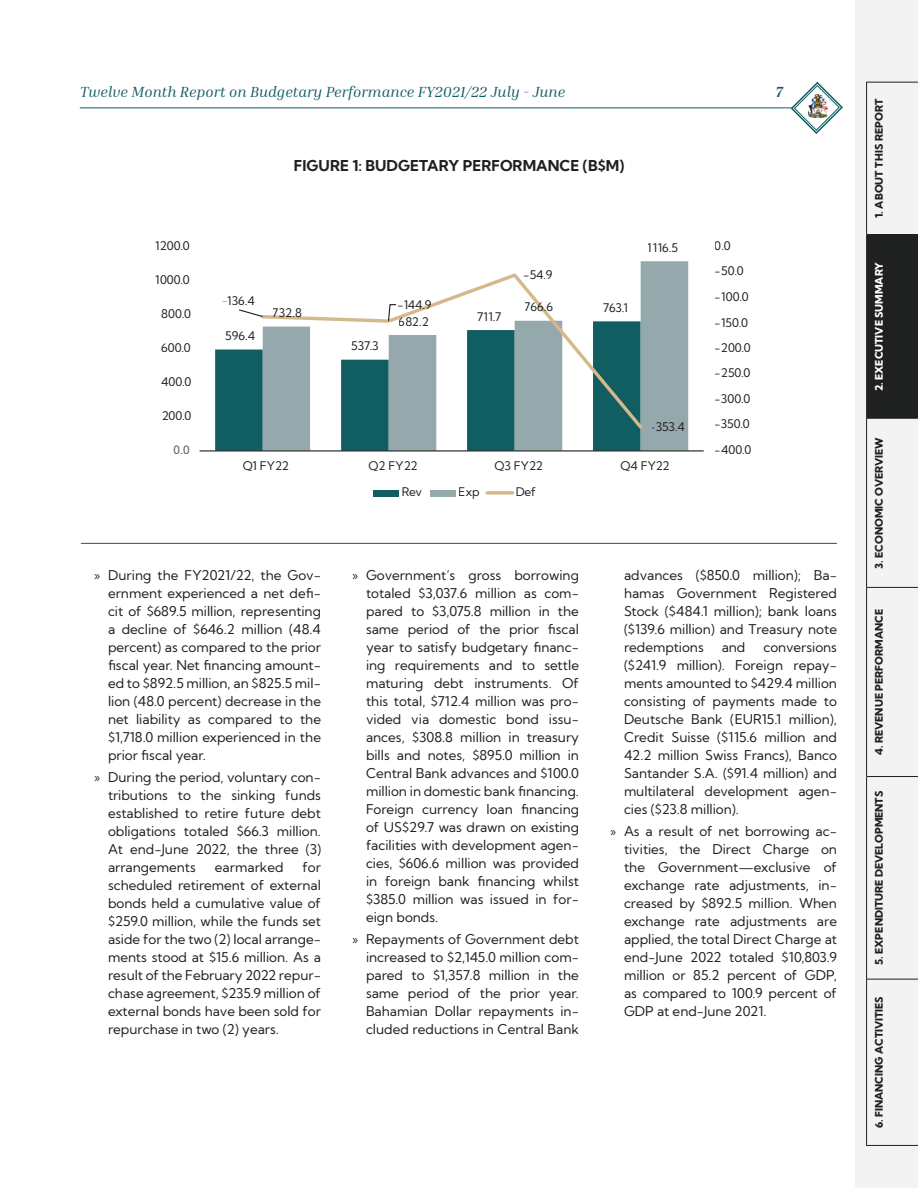
<style>
.page{position:relative;width:918px;height:1188px;background:#fff}
.page>*{position:absolute;margin:0;border:0;box-sizing:border-box;transform-origin:0 0}
.t1{font:italic 15px "Inria Serif";color:#105e62}
.Text_Subheads{font:15px "Kumbh Sans";color:#1e2120}
.t2{font:italic 700 15px "Inria Serif";color:#105e62}
.t3{font:13.5px/18px "Kumbh Sans";color:#1e2120;text-align:justify}
.t4{font:11.85px "Kumbh Sans";color:#1e2120}
.t5{font:11.85px "Arial";color:#595959}
.t6{font:10.5px "Kumbh Sans";color:#1e2120}
.t7{font:10.5px "Kumbh Sans";color:#fff}
.s1{font-family:"Arial";color:#404040}
.s2{font-family:"Myriad Pro"}
</style>
<div class="page">
<div style="left:855px;top:0;width:63px;height:1188px;background:#f3f3f3"></div>
<svg style="left:790px;top:81px;width:53px;height:53px"></svg>
<hr style="left:80px;top:108px;width:712px;height:1px;background:#105e62">
<div style="left:867px;top:235px;width:51px;height:183px;background:#1e2120"></div>
<hr style="left:866px;top:979px;width:1px;height:167px;background:#1e2120">
<hr style="left:867px;top:1145px;width:51px;height:1px;background:#1e2120">
<hr style="left:866px;top:777px;width:1px;height:202px;background:#1e2120">
<hr style="left:867px;top:979px;width:51px;height:1px;background:#1e2120">
<hr style="left:866px;top:587px;width:1px;height:190px;background:#1e2120">
<hr style="left:867px;top:776px;width:51px;height:1px;background:#1e2120">
<hr style="left:866px;top:418px;width:1px;height:169px;background:#1e2120">
<hr style="left:867px;top:587px;width:51px;height:1px;background:#1e2120">
<hr style="left:866px;top:235px;width:1px;height:183px;background:#1e2120">
<hr style="left:867px;top:418px;width:51px;height:1px;background:#1e2120">
<hr style="left:866px;top:82px;width:1px;height:153px;background:#1e2120">
<hr style="left:867px;top:234px;width:51px;height:1px;background:#1e2120">
<hr style="left:867px;top:82px;width:51px;height:1px;background:#1e2120">
<div style="left:215px;top:349px;width:48px;height:101px;background:#105e62"></div>
<svg style="left:263px;top:261px;width:425px;height:189px;fill:#95a8ac"></svg>
<hr style="left:200px;top:450px;width:504px;height:1px;background:#1e2120">
<svg style="left:259px;top:271px;width:386px;height:161px"></svg>
<svg style="left:239px;top:308px;width:25px;height:10px"></svg>
<svg style="left:387px;top:304px;width:10px;height:18px"></svg>
<div style="left:373px;top:490px;width:26px;height:6px;background:#105e62"></div>
<div style="left:430px;top:490px;width:26px;height:6px;background:#95a8ac"></div>
<svg style="left:487px;top:491px;width:26px;height:4px"></svg>
<hr style="left:81px;top:543px;width:756px;height:1px;background:#105e62">
<p class="t1" style="left:80px;top:83px;width:487px">Twelve Month Report on Budgetary Performance FY2021/22 July - June</p>
<p class="t4" style="left:155px;top:239px;width:36px">1200.0</p>
<p class="t4" style="left:155px;top:273px;width:36px">1000.0</p>
<p class="t4" style="left:161px;top:306px;width:31px">800.0</p>
<p class="t4" style="left:161px;top:340px;width:31px">600.0</p>
<p class="t4" style="left:161px;top:374px;width:32px">400.0</p>
<p class="t4" style="left:161px;top:408px;width:32px">200.0</p>
<p class="t5" style="left:173px;top:442px;width:18px">0.0</p>
<p class="Text_Subheads" style="left:294px;top:157px;width:332px">FIGURE 1: BUDGETARY PERFORMANCE (B$M)</p>
<p class="t4" style="left:222px;top:293px;width:35px">-136.4</p>
<p class="t4" style="left:398px;top:297px;width:35px">-144.9</p>
<p class="t4" style="left:273px;top:306px;width:31px">732.8</p>
<p class="t4" style="left:399px;top:314px;width:32px">682.2</p>
<p class="t4" style="left:225px;top:329px;width:31px">596.4</p>
<p class="t4" style="left:351px;top:339px;width:29px">537.3</p>
<p class="t4" style="left:477px;top:309px;width:26px">711.7</p>
<p class="t4" style="left:523px;top:268px;width:31px">-54.9</p>
<p class="t4" style="left:525px;top:300px;width:30px">766.6</p>
<p class="t4" style="left:603px;top:300px;width:26px">763.1</p>
<p class="t4" style="left:648px;top:240px;width:32px">1116.5</p>
<p class="t4" style="left:652px;top:419px;width:35px"><span class="s1">-</span>353.4</p>
<p class="t4" style="left:243px;top:458px;width:48px">Q1 FY22</p>
<p class="t4" style="left:368px;top:458px;width:51px">Q2 FY22</p>
<p class="t4" style="left:494px;top:458px;width:50px">Q3 FY22</p>
<p class="t4" style="left:620px;top:458px;width:51px">Q4 FY22</p>
<p class="t4" style="left:401px;top:484px;width:22px">Rev</p>
<p class="t4" style="left:459px;top:484px;width:22px">Exp</p>
<p class="t4" style="left:515px;top:484px;width:22px">Def</p>
<p class="t2" style="left:776px;top:83px;width:8px">7</p>
<p class="t4" style="left:715px;top:239px;width:17px">0.0</p>
<p class="t4" style="left:715px;top:264px;width:30px">-50.0</p>
<p class="t4" style="left:715px;top:289px;width:36px">-100.0</p>
<p class="t4" style="left:715px;top:315px;width:35px">-150.0</p>
<p class="t4" style="left:715px;top:340px;width:38px">-200.0</p>
<p class="t4" style="left:715px;top:366px;width:37px">-250.0</p>
<p class="t4" style="left:715px;top:391px;width:37px">-300.0</p>
<p class="t4" style="left:715px;top:417px;width:37px">-350.0</p>
<p class="t4" style="left:715px;top:442px;width:38px">-400.0</p>
<p class="t3" style="left:108px;top:566px;width:215px;text-indent:-14px"><span class="s2">»</span> During the FY2021/22, the Gov&shy;ernment experienced a net defi&shy;cit of $689.5 million, representing a decline of $646.2 million (48.4 percent) as compared to the prior fiscal year. Net financing amount&shy;ed to $892.5 million, an $825.5 mil&shy;lion (48.0 percent) decrease in the net liability as compared to the $1,718.0 million experienced in the prior fiscal year.</p>
<p class="t3" style="left:108px;top:768px;width:215px;text-indent:-14px"><span class="s2">»</span> During the period, voluntary con&shy;tributions to the sinking funds established to retire future debt obligations totaled $66.3 million.<br>At end-June 2022, the three (3) arrangements</p>
<p class="t3" style="left:108px;top:858px;width:215px;text-indent:195px">for scheduled retirement of external bonds held a cumulative value of $259.0 million, while the funds set aside for the two (2) local arrange&shy;ments stood at $15.6 million. As a result of the February 2022 repur&shy;chase agreement, $235.9 million of external bonds have been sold for repurchase in two (2) years.</p>
<p class="t3" style="left:215px;top:858px;width:70px">earmarked</p>
<p class="t3" style="left:366px;top:566px;width:215px;text-indent:-14px"><span class="s2">»</span> Government’s gross borrowing totaled $3,037.6 million as com&shy;pared to $3,075.8 million in the same period of the prior fiscal year to satisfy budgetary financ&shy;ing requirements and to settle maturing debt instruments. Of this total, $712.4 million was pro&shy;vided via domestic bond issu&shy;ances, $308.8 million in treasury bills and notes, $895.0 million in Central Bank advances and $100.0 million in domestic bank financing.<br>Foreign currency loan financing of US$29.7 was drawn on existing facilities with development agen&shy;cies, $606.6 million was provided in foreign bank financing whilst $385.0 million was issued in for&shy;eign bonds.</p>
<p class="t3" style="left:366px;top:930px;width:215px;text-indent:-14px"><span class="s2">»</span> Repayments of Government debt increased to $2,145.0 million com&shy;pared to $1,357.8 million in the same period of the prior year.<br>Bahamian Dollar repayments in&shy;cluded reductions in Central Bank</p>
<p class="t3" style="left:624px;top:566px;width:215px">advances ($850.0 million); Ba&shy;hamas Government Registered Stock ($484.1 million); bank loans ($139.6 million) and Treasury note redemptions</p>
<p class="t3" style="left:624px;top:638px;width:215px;text-indent:139px">conversions ($241.9 million). Foreign repay&shy;ments amounted to $429.4 million consisting of payments made to Deutsche Bank (EUR15.1 million), Credit Suisse ($115.6 million and 42.2 million Swiss Francs), Banco Santander S.A. ($91.4 million) and multilateral development agen&shy;cies ($23.8 million).</p>
<p class="t3" style="left:624px;top:822px;width:215px;text-indent:-14px"><span class="s2">»</span> As a result of net borrowing ac&shy;tivities, the Direct Charge on the Government—exclusive of exchange rate adjustments, in&shy;creased by $892.5 million. When exchange rate adjustments are applied, the total Direct Charge at end-June 2022 totaled $10,803.9 million or 85.2 percent of GDP, as compared to 100.9 percent of GDP at end-June 2021.</p>
<p class="t3" style="left:722px;top:638px;width:25px">and</p>
<p class="t6" style="left:873px;top:218px;width:121px;rotate:-90deg">1. ABOUT THIS REPORT</p>
<p class="t7" style="left:873px;top:391px;width:131px;rotate:-90deg">2. EXECUTIVE SUMMARY</p>
<p class="t6" style="left:873px;top:569px;width:133px;rotate:-90deg">3. ECONOMIC OVERVIEW</p>
<p class="t6" style="left:873px;top:755px;width:147px;rotate:-90deg">4. REVENUE PERFORMANCE</p>
<p class="t6" style="left:873px;top:965px;width:175px;rotate:-90deg">5. EXPENDITURE DEVELOPMENTS</p>
<p class="t6" style="left:873px;top:1128px;width:134px;rotate:-90deg">6. FINANCING ACTIVITIES</p>
</div>
